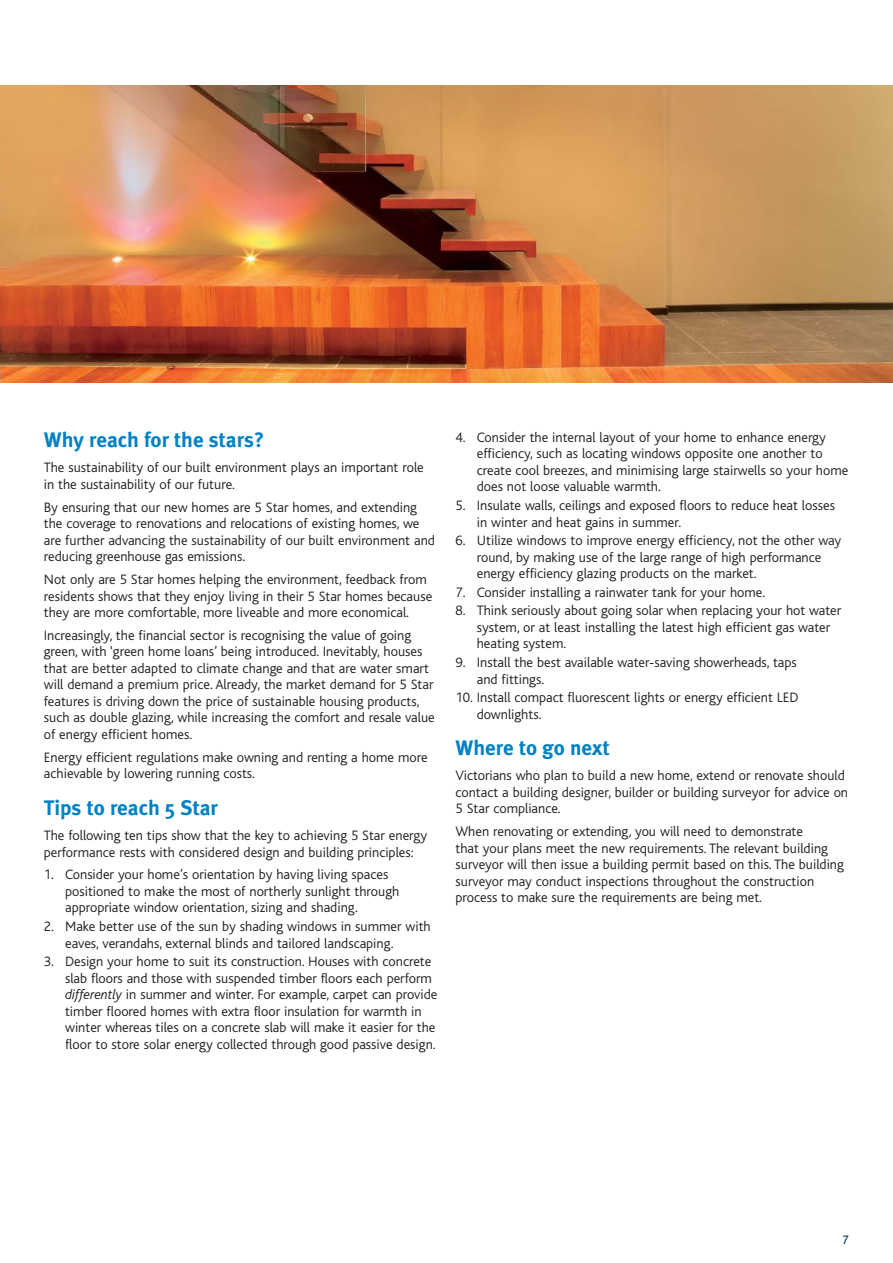
<style>
.page{position:relative;width:893px;height:1263px;background:#fff}
.page>*{position:absolute;margin:0;border:0;box-sizing:border-box;transform-origin:0 0}
.t1{font:700 21px "Meta Plus";color:#0081c4}
.t2{font:300 14.25px/16.5px "Bliss";color:#231f20}
.t3{font:12.75px "Bliss";color:#003263}
.s1{font-style:italic}
</style>
<div class="page">
<img style="left:0;top:85px;width:892px;height:298px">
<h1 class="t1" style="left:44px;top:430px;width:222px">Why reach for the stars?</h1>
<p class="t2" style="left:44px;top:460px;width:381px">The sustainability of our built environment plays an important role in the sustainability of our future.</p>
<p class="t2" style="left:44px;top:499px;width:392px">By ensuring that our new homes are 5 Star homes, and extending the coverage to renovations and relocations of existing homes, we are further advancing the sustainability of our built environment and reducing greenhouse gas emissions.</p>
<p class="t2" style="left:44px;top:572px;width:390px">Not only are 5 Star homes helping the environment, feedback from residents shows that they enjoy living in their 5 Star homes because they are more comfortable, more liveable and more economical.</p>
<p class="t2" style="left:44px;top:627px;width:392px">Increasingly, the financial sector is recognising the value of going green, with ‘green home loans’ being introduced. Inevitably, houses that are better adapted to climate change and that are water smart will demand a premium price. Already, the market demand for 5 Star features is driving down the price of sustainable housing products, such as double glazing, while increasing the comfort and resale value of energy efficient homes.</p>
<p class="t2" style="left:44px;top:749px;width:385px">Energy efficient regulations make owning and renting a home more achievable by lowering running costs.</p>
<h1 class="t1" style="left:44px;top:798px;width:176px">Tips to reach 5 Star</h1>
<p class="t2" style="left:44px;top:828px;width:385px">The following ten tips show that the key to achieving 5 Star energy performance rests with considered design and building principles:</p>
<p class="t2" style="left:65px;top:867px;width:336px;text-indent:-21px">1. Consider your home’s orientation by having living spaces positioned to make the most of northerly sunlight through appropriate window orientation, sizing and shading.</p>
<p class="t2" style="left:65px;top:919px;width:367px;text-indent:-21px">2. Make better use of the sun by shading windows in summer with eaves, verandahs, external blinds and tailored landscaping.</p>
<p class="t2" style="left:65px;top:954px;width:374px;text-indent:-21px">3. Design your home to suit its construction. Houses with concrete slab floors and those with suspended timber floors each perform <span class="s1">differently</span> in summer and winter. For example, carpet can provide timber floored homes with extra floor insulation for warmth in winter whereas tiles on a concrete slab will make it easier for the floor to store solar energy collected through good passive design.</p>
<p class="t2" style="left:477px;top:429px;width:373px;text-indent:-21px">4. Consider the internal layout of your home to enhance energy efficiency, such as locating windows opposite one another to create cool breezes, and minimising large stairwells so your home does not loose valuable warmth.</p>
<p class="t2" style="left:477px;top:498px;width:360px;text-indent:-21px">5. Insulate walls, ceilings and exposed floors to reduce heat losses in winter and heat gains in summer.</p>
<p class="t2" style="left:477px;top:533px;width:366px;text-indent:-21px">6. Utilize windows to improve energy efficiency, not the other way round, by making use of the large range of high performance energy efficiency glazing products on the market.</p>
<p class="t2" style="left:455px;top:584px;width:311px">7. Consider installing a rainwater tank for your home.</p>
<p class="t2" style="left:477px;top:603px;width:366px;text-indent:-21px">8. Think seriously about going solar when replacing your hot water system, or at least installing the latest high efficient gas water heating system.</p>
<p class="t2" style="left:477px;top:655px;width:321px;text-indent:-21px">9. Install the best available water-saving showerheads, taps and fittings.</p>
<p class="t2" style="left:477px;top:690px;width:323px;text-indent:-21px">10. Install compact fluorescent lights or energy efficient LED downlights.</p>
<h1 class="t1" style="left:455px;top:738px;width:156px">Where to go next</h1>
<p class="t2" style="left:455px;top:768px;width:394px">Victorians who plan to build a new home, extend or renovate should contact a building designer, builder or building surveyor for advice on<br>5 Star compliance.</p>
<p class="t2" style="left:455px;top:824px;width:390px">When renovating or extending, you will need to demonstrate<br>that your plans meet the new requirements. The relevant building surveyor will then issue a building permit based on this. The building surveyor may conduct inspections throughout the construction process to make sure the requirements are being met.</p>
<p class="t3" style="left:842px;top:1235px;width:8px">7</p>
</div>
